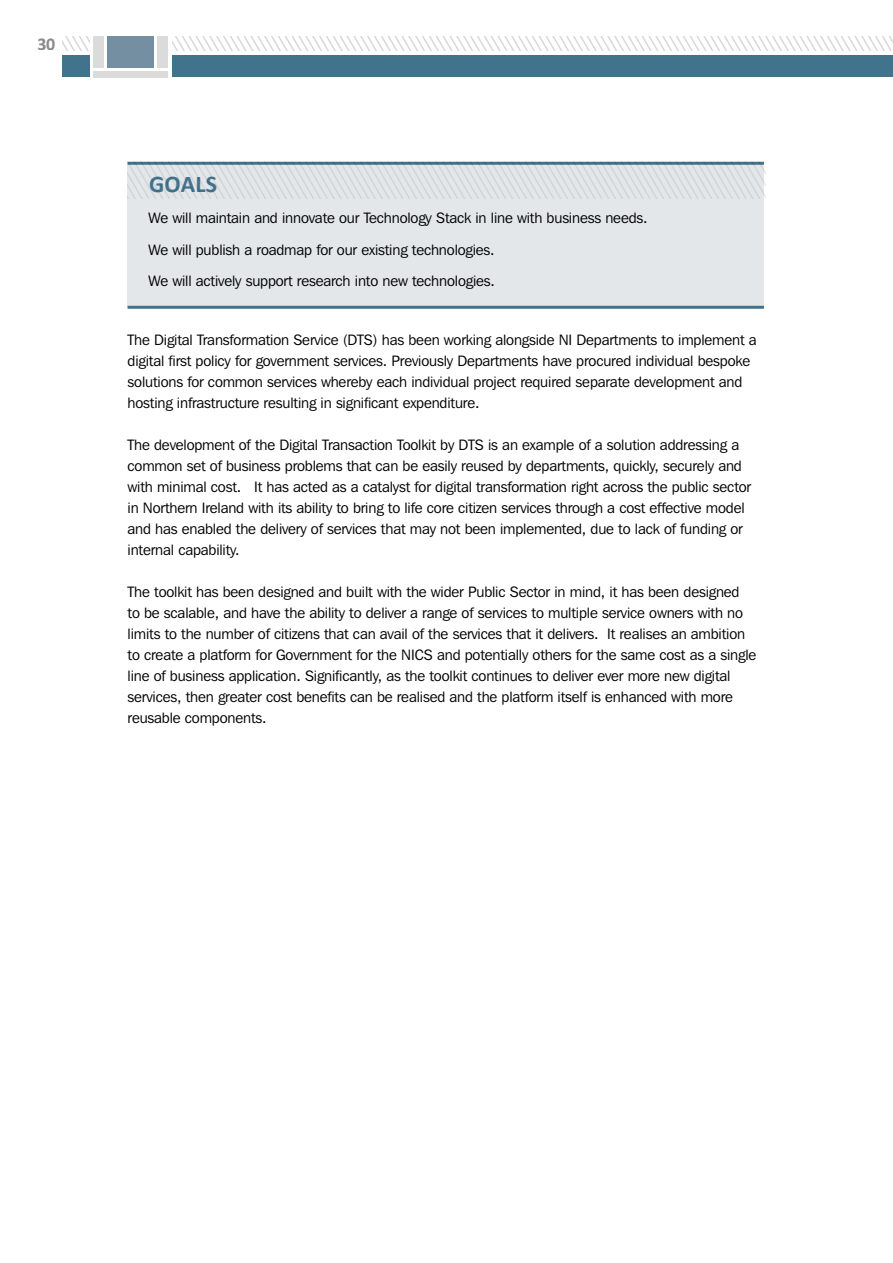
<style>
.page{position:relative;width:893px;height:1263px;background:#fff}
.page>*{position:absolute;margin:0;border:0;box-sizing:border-box;transform-origin:0 0}
.t1{font:700 24px "Calibri";letter-spacing:.01em;color:#42738d}
.t2{font:700 18px "Calibri";color:#8a8a8d}
.t3{font:15px/21px "Franklin Gothic IT Cby BT";letter-spacing:-.01em;color:#000}
</style>
<div class="page">
<div style="left:62px;top:56px;width:831px;height:21px;background:#42738d"></div>
<svg style="left:62px;top:36px;width:831px;height:15px"></svg>
<div style="left:90px;top:33px;width:81px;height:47px;background:#fff"></div>
<div style="left:93px;top:71px;width:75px;height:6px;background:#dbdbdb"></div>
<div style="left:107px;top:36px;width:47px;height:32px;background:#738fa1"></div>
<div style="left:93px;top:36px;width:11px;height:32px;background:#dbdbdb"></div>
<div style="left:157px;top:36px;width:11px;height:32px;background:#dbdbdb"></div>
<div style="left:128px;top:163px;width:636px;height:144px;background:#e3e7ea"></div>
<hr style="left:128px;top:306px;width:636px;height:3px;background:#42738d">
<svg style="left:128px;top:162px;width:637px;height:37px"></svg>
<p class="t2" style="left:38px;top:32px;width:19px">30</p>
<p class="t1" style="left:149px;top:169px;width:70px">GOALS</p>
<p class="t3" style="left:149px;top:207px;width:501px">We will maintain and innovate our Technology Stack in line with business needs.</p>
<p class="t3" style="left:149px;top:239px;width:348px">We will publish a roadmap for our existing technologies.</p>
<p class="t3" style="left:149px;top:270px;width:348px">We will actively support research into new technologies.</p>
<p class="t3" style="left:128px;top:329px;width:631px">The Digital Transformation Service (DTS) has been working alongside NI Departments to implement a digital first policy for government services. Previously Departments have procured individual bespoke solutions for common services whereby each individual project required separate development and hosting infrastructure resulting in significant expenditure.</p>
<p class="t3" style="left:128px;top:434px;width:625px">The development of the Digital Transaction Toolkit by DTS is an example of a solution addressing a common set of business problems that can be easily reused by departments, quickly, securely and with minimal cost. It has acted as a catalyst for digital transformation right across the public sector in Northern Ireland with its ability to bring to life core citizen services through a cost effective model and has enabled the delivery of services that may not been implemented, due to lack of funding or internal capability.</p>
<p class="t3" style="left:128px;top:581px;width:630px">The toolkit has been designed and built with the wider Public Sector in mind, it has been designed<br>to be scalable, and have the ability to deliver a range of services to multiple service owners with no limits to the number of citizens that can avail of the services that it delivers. It realises an ambition to create a platform for Government for the NICS and potentially others for the same cost as a single line of business application. Significantly, as the toolkit continues to deliver ever more new digital services, then greater cost benefits can be realised and the platform itself is enhanced with more reusable components.</p>
</div>
